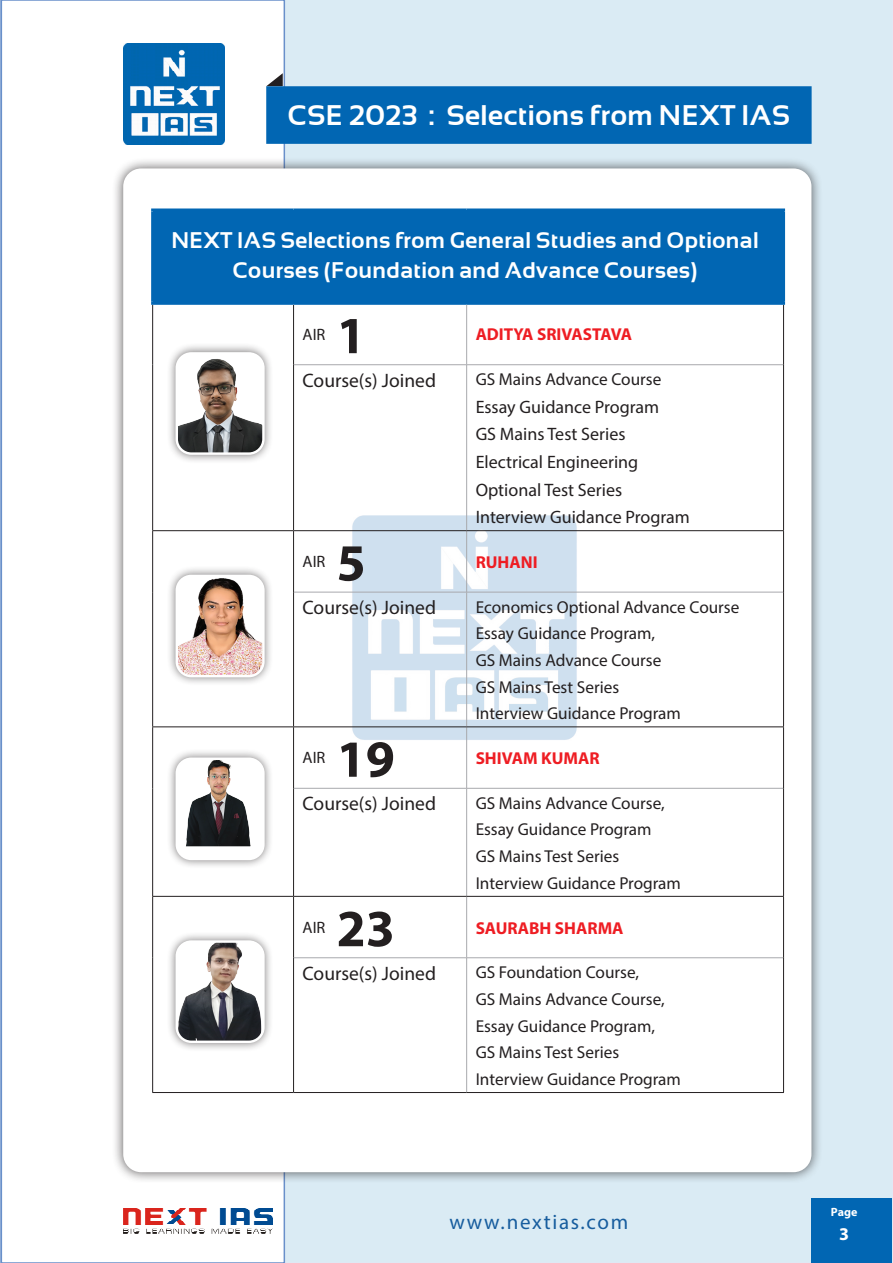
<style>
.page{position:relative;width:893px;height:1263px;background:#fff}
.page>*{position:absolute;margin:0;border:0;box-sizing:border-box;transform-origin:0 0}
.t1{font:700 52.5px "Myriad Pro";color:#231f20}
.t2{font:700 28.2px "Sansation";letter-spacing:.02em;color:#fff}
.Table-heading{font:700 22.5px/30.3px "Sansation";letter-spacing:.02em;color:#fff;text-align:center}
.t3{font:21px "Myriad Pro";letter-spacing:.08em;color:#175d9e}
.t4{font:19.5px "Myriad Pro";color:#231f20}
.t5{font:18px "Myriad Pro";color:#231f20}
.t6{font:700 18px "Myriad Pro";color:#fff}
.t7{font:17.25px "Myriad Pro";color:#231f20}
.t8{font:700 17.25px "Myriad Pro";color:#ee1d23}
.t9{font:16.5px "Myriad Pro";color:#231f20}
.t10{font:700 12px "Myriad Pro";color:#fff}
</style>
<div class="page">
<div style="left:285px;top:0;width:608px;height:1263px;background:#daebf4"></div>
<div style="left:811px;top:1199px;width:81px;height:64px;background:#0166b3"></div>
<div style="left:1px;top:0;width:284px;height:1263px;background:#fff;border:2px solid #6990ca"></div>
<div style="left:112px;top:157px;width:711px;height:1027px;background:#231f20;opacity:.75"></div>
<div style="left:123px;top:168px;width:688px;height:1004px;background:#fff;border-radius:18px"></div>
<svg style="left:266px;top:73px;width:546px;height:71px;background:#297ebe"></svg>
<img style="left:346px;top:512px;width:238px;height:235px">
<img style="left:123px;top:43px;width:101px;height:101px">
<svg style="left:0;top:0;width:1px;height:1263px"></svg>
<img style="left:123px;top:1208px;width:149px;height:26px">
<div style="left:153px;top:210px;width:630px;height:93px;background:#0166b3"></div>
<hr style="left:293px;top:305px;width:1px;height:60px;background:#231f20">
<hr style="left:293px;top:365px;width:1px;height:165px;background:#231f20">
<hr style="left:293px;top:531px;width:1px;height:61px;background:#231f20">
<hr style="left:293px;top:592px;width:1px;height:134px;background:#231f20">
<hr style="left:293px;top:727px;width:1px;height:61px;background:#231f20">
<hr style="left:293px;top:788px;width:1px;height:108px;background:#231f20">
<hr style="left:293px;top:897px;width:1px;height:61px;background:#231f20">
<hr style="left:293px;top:958px;width:1px;height:134px;background:#231f20">
<hr style="left:466px;top:305px;width:1px;height:59px;background:#a8a9ad">
<hr style="left:294px;top:364px;width:173px;height:1px;background:#a8a9ad">
<hr style="left:467px;top:364px;width:316px;height:1px;background:#a8a9ad">
<hr style="left:466px;top:365px;width:1px;height:165px;background:#a8a9ad">
<hr style="left:466px;top:531px;width:1px;height:61px;background:#a8a9ad">
<hr style="left:294px;top:592px;width:173px;height:1px;background:#a8a9ad">
<hr style="left:467px;top:592px;width:316px;height:1px;background:#a8a9ad">
<hr style="left:466px;top:592px;width:1px;height:134px;background:#a8a9ad">
<hr style="left:466px;top:727px;width:1px;height:61px;background:#a8a9ad">
<hr style="left:294px;top:788px;width:173px;height:1px;background:#a8a9ad">
<hr style="left:467px;top:788px;width:316px;height:1px;background:#a8a9ad">
<hr style="left:466px;top:788px;width:1px;height:108px;background:#a8a9ad">
<hr style="left:466px;top:897px;width:1px;height:60px;background:#a8a9ad">
<hr style="left:294px;top:957px;width:173px;height:1px;background:#a8a9ad">
<hr style="left:467px;top:957px;width:316px;height:1px;background:#a8a9ad">
<hr style="left:466px;top:958px;width:1px;height:134px;background:#a8a9ad">
<hr style="left:152px;top:305px;width:1px;height:60px;background:#231f20">
<hr style="left:152px;top:365px;width:1px;height:165px;background:#231f20">
<hr style="left:152px;top:530px;width:142px;height:1px;background:#231f20">
<hr style="left:152px;top:531px;width:1px;height:61px;background:#231f20">
<hr style="left:152px;top:592px;width:1px;height:134px;background:#231f20">
<hr style="left:152px;top:726px;width:142px;height:1px;background:#231f20">
<hr style="left:152px;top:727px;width:1px;height:61px;background:#231f20">
<hr style="left:152px;top:788px;width:1px;height:108px;background:#231f20">
<hr style="left:152px;top:896px;width:142px;height:1px;background:#231f20">
<hr style="left:152px;top:897px;width:1px;height:61px;background:#231f20">
<hr style="left:152px;top:958px;width:1px;height:134px;background:#231f20">
<hr style="left:152px;top:1092px;width:142px;height:1px;background:#231f20">
<hr style="left:783px;top:305px;width:1px;height:60px;background:#231f20">
<hr style="left:783px;top:365px;width:1px;height:165px;background:#231f20">
<hr style="left:294px;top:530px;width:173px;height:1px;background:#231f20">
<hr style="left:467px;top:530px;width:317px;height:1px;background:#231f20">
<hr style="left:783px;top:531px;width:1px;height:61px;background:#231f20">
<hr style="left:783px;top:592px;width:1px;height:134px;background:#231f20">
<hr style="left:294px;top:726px;width:173px;height:1px;background:#231f20">
<hr style="left:467px;top:726px;width:317px;height:1px;background:#231f20">
<hr style="left:783px;top:727px;width:1px;height:61px;background:#231f20">
<hr style="left:783px;top:788px;width:1px;height:108px;background:#231f20">
<hr style="left:294px;top:896px;width:173px;height:1px;background:#231f20">
<hr style="left:467px;top:896px;width:317px;height:1px;background:#231f20">
<hr style="left:783px;top:897px;width:1px;height:61px;background:#231f20">
<hr style="left:783px;top:958px;width:1px;height:134px;background:#231f20">
<hr style="left:294px;top:1092px;width:173px;height:1px;background:#231f20">
<hr style="left:467px;top:1092px;width:317px;height:1px;background:#231f20">
<hr style="left:151px;top:208px;width:143px;height:3px;background:#0166b3">
<hr style="left:151px;top:211px;width:3px;height:91px;background:#0166b3">
<hr style="left:294px;top:208px;width:173px;height:3px;background:#0166b3">
<hr style="left:467px;top:208px;width:318px;height:3px;background:#0166b3">
<hr style="left:782px;top:211px;width:3px;height:91px;background:#0166b3">
<hr style="left:151px;top:302px;width:143px;height:3px;background:#0166b3">
<hr style="left:294px;top:302px;width:173px;height:3px;background:#0166b3">
<hr style="left:467px;top:302px;width:318px;height:3px;background:#0166b3">
<div style="left:167px;top:343px;width:106px;height:121px;background:#231f20;opacity:.6"></div>
<img style="left:177px;top:353px;width:86px;height:101px">
<div style="left:176px;top:352px;width:89px;height:103px;border:2px solid #fff;border-radius:15px"></div>
<div style="left:167px;top:566px;width:106px;height:121px;background:#231f20;opacity:.6"></div>
<img style="left:177px;top:576px;width:86px;height:100px">
<div style="left:176px;top:575px;width:89px;height:102px;border:2px solid #fff;border-radius:15px"></div>
<div style="left:167px;top:748px;width:106px;height:121px;background:#231f20;opacity:.6"></div>
<img style="left:177px;top:759px;width:86px;height:100px">
<div style="left:176px;top:757px;width:89px;height:103px;border:2px solid #fff;border-radius:15px"></div>
<div style="left:167px;top:931px;width:106px;height:121px;background:#231f20;opacity:.6"></div>
<img style="left:177px;top:941px;width:86px;height:101px">
<div style="left:176px;top:940px;width:89px;height:103px;border:2px solid #fff;border-radius:15px"></div>
<h2 class="t2" style="left:287px;top:99px;width:504px">CSE 2023 : Selections from NEXT IAS</h2>
<p class="Table-heading" style="left:171px;top:225px;width:589px">NEXT IAS Selections from General Studies and Optional<br>Courses (Foundation and Advance Courses)</p>
<p class="t9" style="left:303px;top:324px;width:24px">AIR</p>
<p class="t1" style="left:337px;top:301px;width:31px">1</p>
<p class="t8" style="left:476px;top:323px;width:158px">ADITYA SRIVASTAVA</p>
<p class="t4" style="left:303px;top:368px;width:135px">Course(s) Joined</p>
<p class="t7" style="left:476px;top:369px;width:187px">GS Mains Advance Course</p>
<p class="t5" style="left:476px;top:396px;width:185px">Essay Guidance Program</p>
<p class="t5" style="left:476px;top:423px;width:151px">GS Mains Test Series</p>
<p class="t5" style="left:476px;top:451px;width:164px">Electrical Engineering</p>
<p class="t5" style="left:476px;top:478px;width:148px">Optional Test Series</p>
<p class="t5" style="left:476px;top:506px;width:216px">Interview Guidance Program</p>
<p class="t9" style="left:303px;top:551px;width:24px">AIR</p>
<p class="t1" style="left:337px;top:529px;width:31px">5</p>
<p class="t8" style="left:476px;top:551px;width:63px">RUHANI</p>
<p class="t4" style="left:303px;top:596px;width:135px">Course(s) Joined</p>
<p class="t7" style="left:476px;top:596px;width:265px">Economics Optional Advance Course</p>
<p class="t7" style="left:476px;top:623px;width:181px">Essay Guidance Program,</p>
<p class="t7" style="left:476px;top:649px;width:187px">GS Mains Advance Course</p>
<p class="t7" style="left:476px;top:676px;width:145px">GS Mains Test Series</p>
<p class="t7" style="left:476px;top:703px;width:207px">Interview Guidance Program</p>
<p class="t9" style="left:303px;top:747px;width:24px">AIR</p>
<p class="t1" style="left:337px;top:725px;width:60px">19</p>
<p class="t8" style="left:476px;top:747px;width:125px">SHIVAM KUMAR</p>
<p class="t4" style="left:303px;top:792px;width:135px">Course(s) Joined</p>
<p class="t7" style="left:476px;top:792px;width:191px">GS Mains Advance Course,</p>
<p class="t7" style="left:476px;top:819px;width:177px">Essay Guidance Program</p>
<p class="t7" style="left:476px;top:846px;width:145px">GS Mains Test Series</p>
<p class="t7" style="left:476px;top:872px;width:207px">Interview Guidance Program</p>
<p class="t9" style="left:303px;top:917px;width:24px">AIR</p>
<p class="t1" style="left:337px;top:894px;width:60px">23</p>
<p class="t8" style="left:476px;top:916px;width:149px">SAURABH SHARMA</p>
<p class="t4" style="left:303px;top:961px;width:135px">Course(s) Joined</p>
<p class="t7" style="left:476px;top:962px;width:165px">GS Foundation Course,</p>
<p class="t7" style="left:476px;top:988px;width:191px">GS Mains Advance Course,</p>
<p class="t7" style="left:476px;top:1015px;width:181px">Essay Guidance Program,</p>
<p class="t7" style="left:476px;top:1042px;width:145px">GS Mains Test Series</p>
<p class="t7" style="left:476px;top:1068px;width:207px">Interview Guidance Program</p>
<p class="t3" style="left:450px;top:1209px;width:180px">www.nextias.com</p>
<p class="t10" style="left:831px;top:1204px;width:28px">Page</p>
<p class="t6" style="left:839px;top:1222px;width:11px">3</p>
</div>
